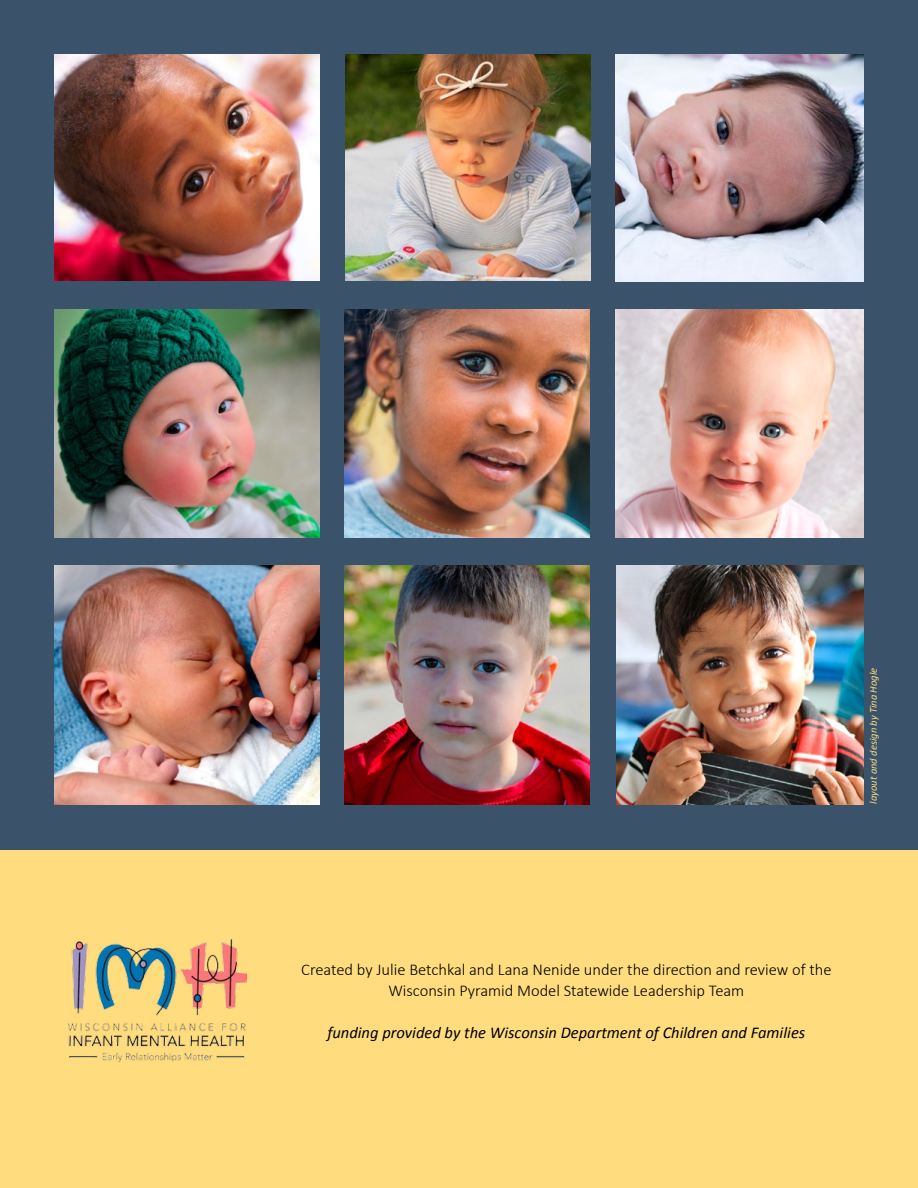
<style>
.page{position:relative;width:918px;height:1188px;background:#fff}
.page>*{position:absolute;margin:0;border:0;box-sizing:border-box;transform-origin:0 0}
.t1{font:300 16.5px/21px "Calibri";color:#000;text-align:center}
.t2{font:italic 16.5px "Calibri";color:#000}
.t3{font:italic 10.5px "Calibri";color:#ffdc7e}
</style>
<div class="page">
<div style="left:0;top:0;width:918px;height:850px;background:#3a536b"></div>
<img style="left:54px;top:566px;width:265px;height:239px">
<img style="left:345px;top:309px;width:245px;height:228px">
<img style="left:616px;top:54px;width:248px;height:228px">
<img style="left:345px;top:566px;width:244px;height:239px">
<img style="left:54px;top:309px;width:265px;height:228px">
<img style="left:54px;top:54px;width:265px;height:227px">
<img style="left:616px;top:566px;width:248px;height:239px">
<img style="left:616px;top:309px;width:248px;height:228px">
<div style="left:0;top:850px;width:918px;height:338px;background:#ffdc7e"></div>
<img style="left:69px;top:940px;width:178px;height:121px">
<img style="left:345px;top:54px;width:245px;height:227px">
<p class="t3" style="left:867px;top:804px;width:137px;rotate:-90deg">layout and design by Tina Hogle</p>
<p class="t1" style="left:301px;top:958px;width:532px">Created by Julie Betchkal and Lana Nenide under the direction and review of the<br>Wisconsin Pyramid Model Statewide Leadership Team</p>
<p class="t2" style="left:327px;top:1023px;width:479px">funding provided by the Wisconsin Department of Children and Families</p>
</div>
